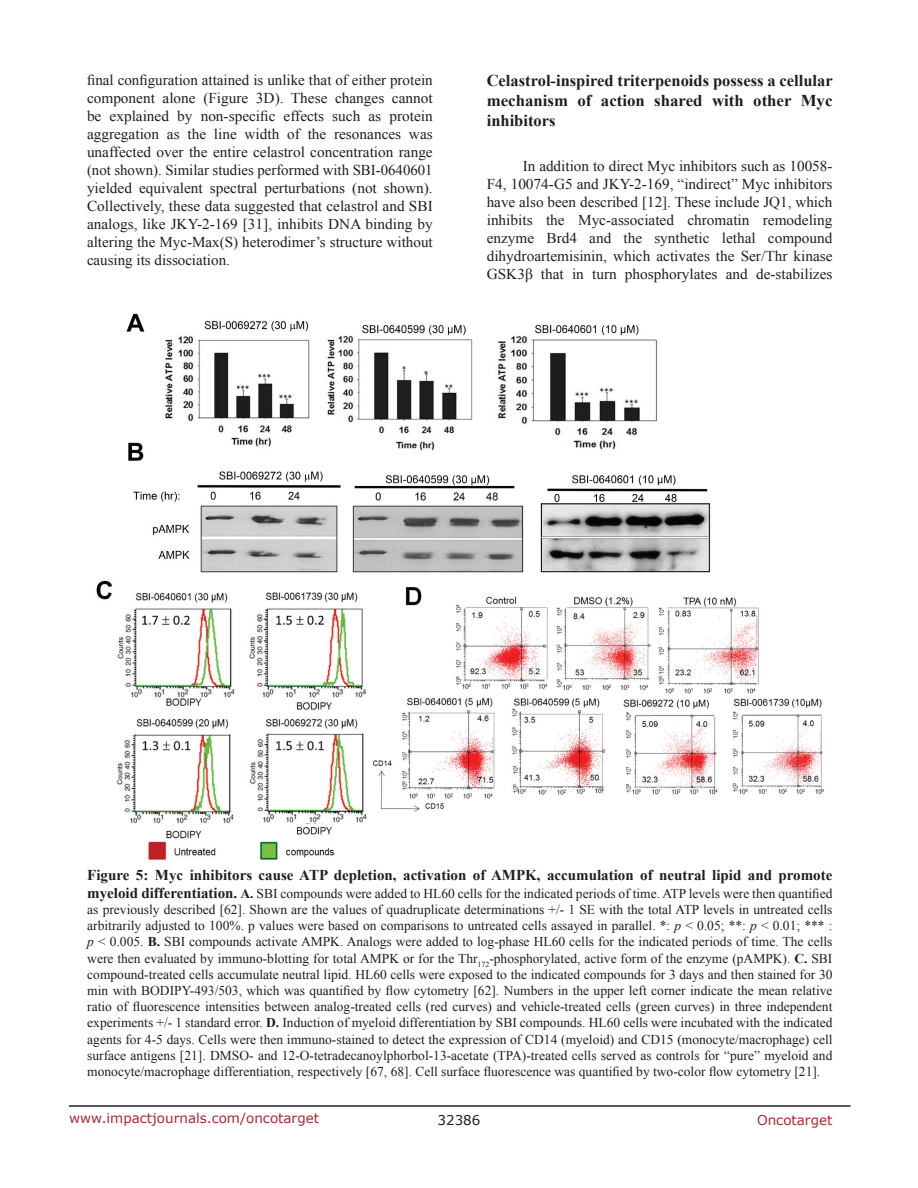
<style>
.page{position:relative;width:918px;height:1188px;background:#fff}
.page>*{position:absolute;margin:0;border:0;box-sizing:border-box;transform-origin:0 0}
.t1{font:700 16.5px/19.8px "Times New Roman";color:#201d20;text-align:justify}
.t2{font:15px/18px "Times New Roman";color:#201d20;text-align:justify}
.t3{font:700 15px "Times New Roman";color:#201d20}
.t4{font:13.5px/16.2px "Times New Roman";color:#201d20;text-align:justify}
.t5{font:13.5px "Verdana";color:#ac2830}
.t6{font:13.5px "Verdana";color:#201d20}
.s1{font-weight:700;font-size:15px}
.s2{font-weight:700}
.s3{font-style:italic}
</style>
<div class="page">
<hr style="left:69px;top:1105px;width:781px;height:2px;background:#231f20">
<img style="left:96px;top:313px;width:728px;height:547px">
<p class="t2" style="left:87px;top:71px;width:347px">final configuration attained is unlike that of either protein component alone (Figure 3D). These changes cannot be explained by non-specific effects such as protein aggregation as the line width of the resonances was unaffected over the entire celastrol concentration range (not shown). Similar studies performed with SBI-0640601 yielded equivalent spectral perturbations (not shown).<br>Collectively, these data suggested that celastrol and SBI analogs, like JKY-2-169 [31], inhibits DNA binding by altering the Myc-Max(S) heterodimer’s structure without causing its dissociation.</p>
<p class="t1" style="left:487px;top:70px;width:348px">Celastrol-inspired triterpenoids possess a cellular mechanism of action shared with other Myc inhibitors</p>
<p class="t2" style="left:487px;top:157px;width:347px;text-indent:36px">In addition to direct Myc inhibitors such as 10058- F4, 10074-G5 and JKY-2-169, “indirect” Myc inhibitors have also been described [12]. These include JQ1, which inhibits the Myc-associated chromatin remodeling enzyme Brd4 and the synthetic lethal compound dihydroartemisinin, which activates the Ser/Thr kinase GSK3β that in turn phosphorylates and de-stabilizes</p>
<p class="t3" style="left:87px;top:864px;width:747px">Figure 5: Myc inhibitors cause ATP depletion, activation of AMPK, accumulation of neutral lipid and promote</p>
<p class="t4" style="left:87px;top:885px;width:747px"><span class="s1">myeloid differentiation.</span> <span class="s2">A.</span> SBI compounds were added to HL60 cells for the indicated periods of time. ATP levels were then quantified as previously described [62]. Shown are the values of quadruplicate determinations +/- 1 SE with the total ATP levels in untreated cells arbitrarily adjusted to 100%. p values were based on comparisons to untreated cells assayed in parallel. *: <span class="s3">p</span> &lt; 0.05; **: <span class="s3">p</span> &lt; 0.01; *** : <span class="s3">p</span> &lt; 0.005. <span class="s2">B.</span> SBI compounds activate AMPK. Analogs were added to log-phase HL60 cells for the indicated periods of time. The cells were then evaluated by immuno-blotting for total AMPK or for the Thr<sub>172</sub>-phosphorylated, active form of the enzyme (pAMPK). <span class="s2">C.</span> SBI compound-treated cells accumulate neutral lipid. HL60 cells were exposed to the indicated compounds for 3 days and then stained for 30 min with BODIPY-493/503, which was quantified by flow cytometry [62]. Numbers in the upper left corner indicate the mean relative ratio of fluorescence intensities between analog-treated cells (red curves) and vehicle-treated cells (green curves) in three independent experiments +/- 1 standard error. <span class="s2">D.</span> Induction of myeloid differentiation by SBI compounds. HL60 cells were incubated with the indicated agents for 4-5 days. Cells were then immuno-stained to detect the expression of CD14 (myeloid) and CD15 (monocyte/macrophage) cell surface antigens [21]. DMSO- and 12-O-tetradecanoylphorbol-13-acetate (TPA)-treated cells served as controls for “pure” myeloid and monocyte/macrophage differentiation, respectively [67, 68]. Cell surface fluorescence was quantified by two-color flow cytometry [21].</p>
<p class="t5" style="left:69px;top:1109px;width:252px">www.impactjournals.com/oncotarget</p>
<p class="t6" style="left:438px;top:1111px;width:44px">32386</p>
<p class="t5" style="left:757px;top:1111px;width:77px">Oncotarget</p>
</div>
